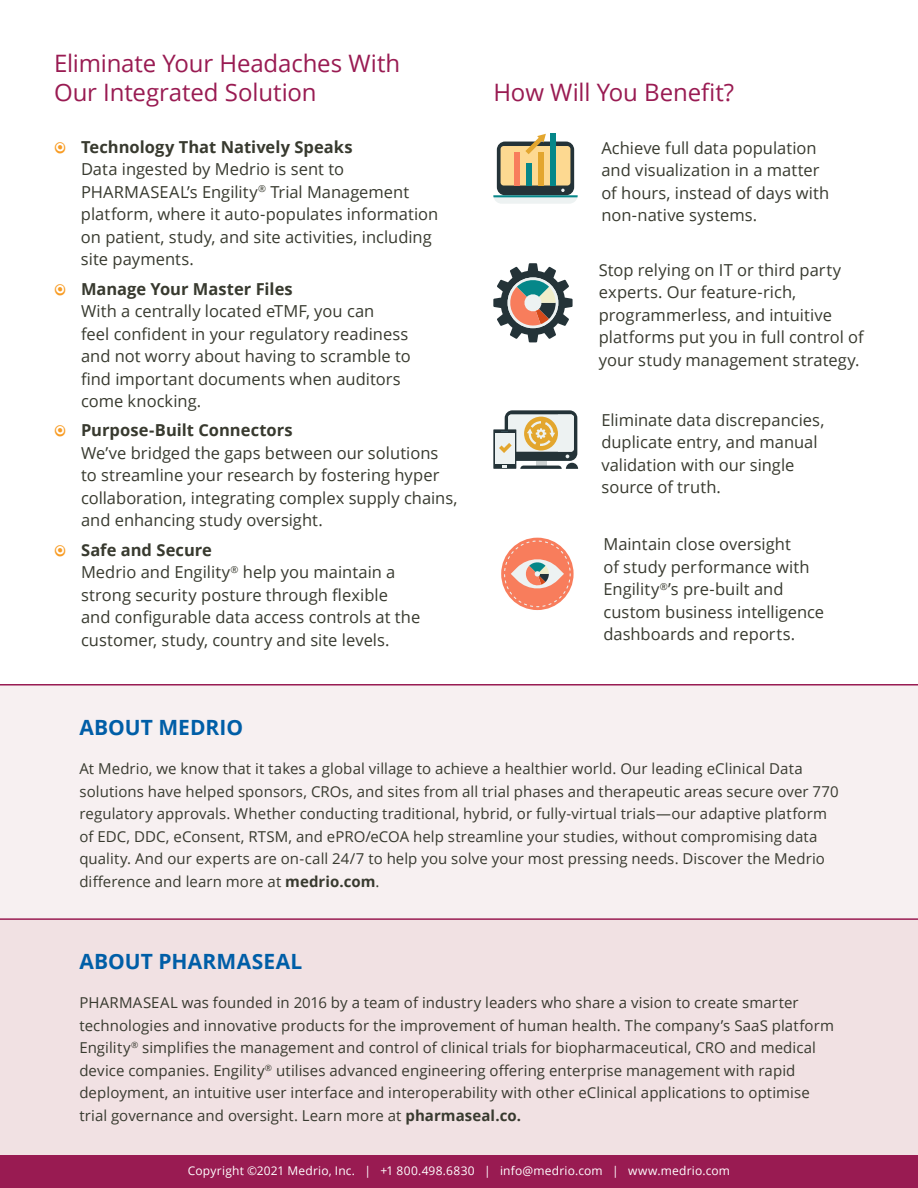
<style>
.page{position:relative;width:918px;height:1188px;background:#fff}
.page>*{position:absolute;margin:0;border:0;box-sizing:border-box;transform-origin:0 0}
.t1{font:24px/28.8px "Open Sans";letter-spacing:-.005em;color:#991b52}
.t2{font:700 21px "Open Sans";letter-spacing:.005em;color:#005ea7}
.t3{font:16.5px/22.5px "Open Sans";color:#383a2f}
.t4{font:700 16.5px "Open Sans";color:#383a2f}
.t5{font:15px/22.5px "Open Sans";letter-spacing:.005em;color:#383a2f}
.t6{font:12px "Open Sans";letter-spacing:.015em;color:#fff}
.s1{font-weight:700}
</style>
<div class="page">
<div style="left:0;top:1154px;width:918px;height:34px;background:#991b52"></div>
<div style="left:0;top:920px;width:918px;height:234px;background:#f1e1e3"></div>
<div style="left:0;top:686px;width:918px;height:234px;background:#f7f0f1"></div>
<hr style="left:0;top:918px;width:918px;height:2px;background:#991b52">
<hr style="left:0;top:684px;width:918px;height:2px;background:#991b52">
<div style="left:497px;top:142px;width:77px;height:53px;background:#243338;border-radius:8px"></div>
<div style="left:501px;top:146px;width:69px;height:40px;background:#fdd991;border-radius:3px"></div>
<svg style="left:493px;top:189px;width:85px;height:15px"></svg>
<div style="left:514px;top:152px;width:6px;height:34px;background:#f87d5c"></div>
<div style="left:526px;top:163px;width:6px;height:23px;background:#058789"></div>
<div style="left:538px;top:152px;width:6px;height:34px;background:#e3a62e"></div>
<div style="left:550px;top:134px;width:5px;height:52px;background:#058789"></div>
<svg style="left:525px;top:134px;width:21px;height:20px"></svg>
<svg style="left:505px;top:410px;width:72px;height:51px"></svg>
<div style="left:493px;top:429px;width:23px;height:40px;background:#243338"></div>
<div style="left:495px;top:433px;width:20px;height:31px;background:#edf2f2"></div>
<svg style="left:499px;top:415px;width:79px;height:54px"></svg>
<svg style="left:501px;top:538px;width:73px;height:72px"></svg>
<svg style="left:504px;top:541px;width:67px;height:66px;background:#eea18b"></svg>
<svg style="left:493px;top:263px;width:80px;height:79px"></svg>
<h1 class="t1" style="left:54px;top:52px;width:348px">Eliminate Your Headaches With<br>Our Integrated Solution</h1>
<p class="t4" style="left:81px;top:140px;width:273px">Technology That Natively Speaks</p>
<p class="t3" style="left:81px;top:160px;width:359px">Data ingested by Medrio is sent to PHARMASEAL’s Engility<sup>®</sup> Trial Management platform, where it auto-populates information on patient, study, and site activities, including site payments.</p>
<p class="t4" style="left:81px;top:282px;width:213px">Manage Your Master Files</p>
<p class="t3" style="left:81px;top:302px;width:331px">With a centrally located eTMF, you can<br>feel confident in your regulatory readiness and not worry about having to scramble to find important documents when auditors come knocking.</p>
<p class="t4" style="left:81px;top:424px;width:213px">Purpose-Built Connectors</p>
<p class="t3" style="left:81px;top:443px;width:378px">We’ve bridged the gaps between our solutions to streamline your research by fostering hyper collaboration, integrating complex supply chains, and enhancing study oversight.</p>
<p class="t3" style="left:81px;top:540px;width:341px"><span class="s1">Safe and Secure<br></span>Medrio and Engility<sup>®</sup> help you maintain a strong security posture through flexible and configurable data access controls at the customer, study, country and site levels.</p>
<p class="t2" style="left:79px;top:719px;width:165px">ABOUT MEDRIO</p>
<h1 class="t1" style="left:493px;top:78px;width:242px">How Will You Benefit?</h1>
<p class="t3" style="left:601px;top:138px;width:229px">Achieve full data population and visualization in a matter of hours, instead of days with non-native systems.</p>
<p class="t3" style="left:599px;top:260px;width:266px">Stop relying on IT or third party experts. Our feature-rich, programmerless, and intuitive platforms put you in full control of your study management strategy.</p>
<p class="t3" style="left:601px;top:410px;width:224px">Eliminate data discrepancies, duplicate entry, and manual validation with our single source of truth.</p>
<p class="t3" style="left:604px;top:535px;width:222px">Maintain close oversight<br>of study performance with<br>Engility<sup>®</sup>’s pre-built and custom business intelligence dashboards and reports.</p>
<p class="t5" style="left:79px;top:759px;width:761px">At Medrio, we know that it takes a global village to achieve a healthier world. Our leading eClinical Data solutions have helped sponsors, CROs, and sites from all trial phases and therapeutic areas secure over 770 regulatory approvals. Whether conducting traditional, hybrid, or fully-virtual trials—our adaptive platform of EDC, DDC, eConsent, RTSM, and ePRO/eCOA help streamline your studies, without compromising data quality. And our experts are on-call 24/7 to help you solve your most pressing needs. Discover the Medrio difference and learn more at <span class="s1">medrio.com</span>.</p>
<p class="t2" style="left:79px;top:953px;width:225px">ABOUT PHARMASEAL</p>
<p class="t5" style="left:79px;top:993px;width:756px">PHARMASEAL was founded in 2016 by a team of industry leaders who share a vision to create smarter technologies and innovative products for the improvement of human health. The company’s SaaS platform Engility<sup>®</sup> simplifies the management and control of clinical trials for biopharmaceutical, CRO and medical device companies. Engility<sup>®</sup> utilises advanced engineering offering enterprise management with rapid deployment, an intuitive user interface and interoperability with other eClinical applications to optimise trial governance and oversight. Learn more at <span class="s1">pharmaseal.co.</span></p>
<p class="t6" style="left:188px;top:1166px;width:544px">Copyright ©2021 Medrio, Inc. | +1 800.498.6830 | info@medrio.com | www.medrio.com</p>
</div>
